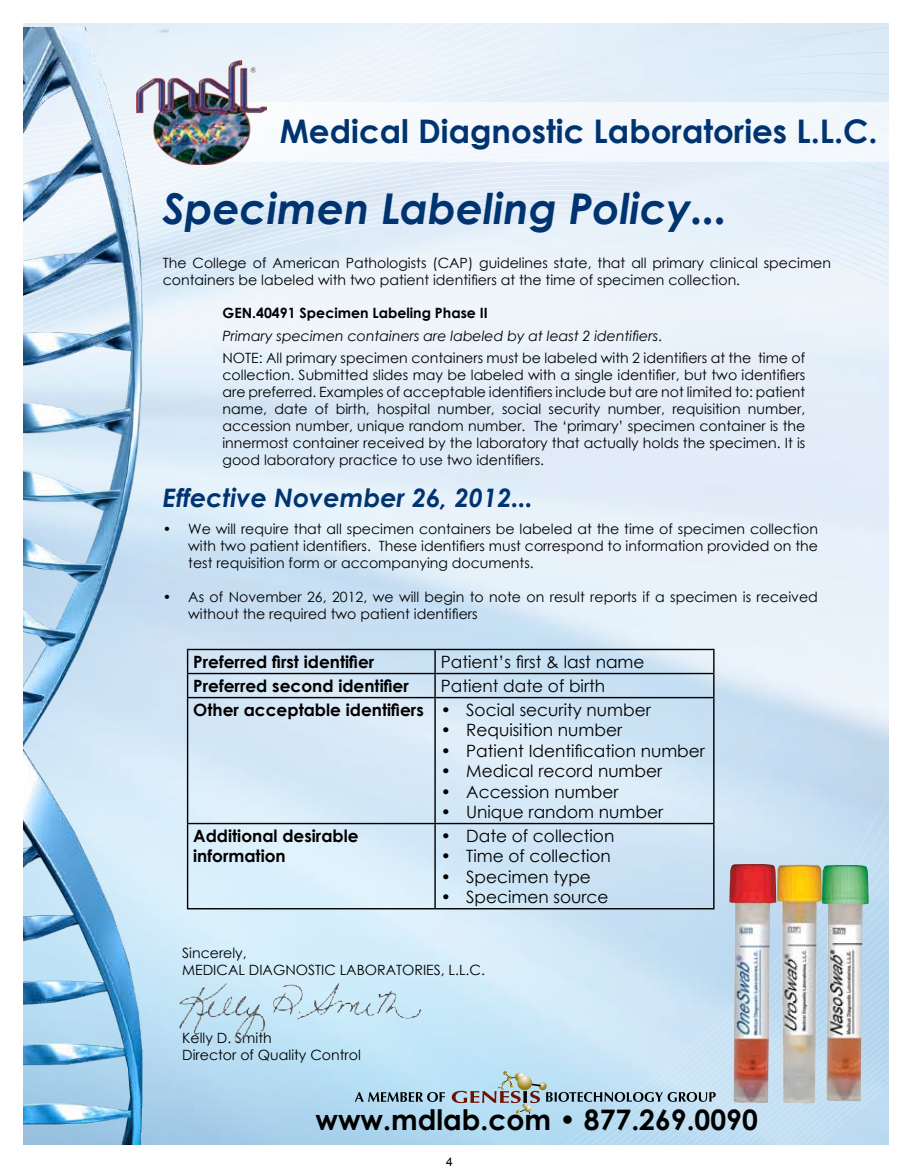
<style>
.page{position:relative;width:904px;height:1176px;background:#fff}
.page>*{position:absolute;margin:0;border:0;box-sizing:border-box;transform-origin:0 0}
.t1{font:italic 700 42.45px "Century Gothic";color:#003470}
.t2{font:700 32.55px "Century Gothic";color:#003470}
.t3{font:700 28.35px "Century Gothic";color:#000}
.t4{font:italic 700 25.5px "Century Gothic";color:#003470}
.t5{font:16.95px/24px "Century Gothic";color:#000}
.t6{font:700 16.95px/20.4px "Century Gothic";color:#000}
.t7{font:14.1px/17px "Century Gothic";color:#000}
.t8{font:12px "Arial";color:#000}
.s1{font-weight:700}
.s2{font-style:italic}
</style>
<div class="page">
<hr style="left:903px;top:55px;width:1px;height:31px;background:#c0c9e6">
<img style="left:168px;top:343px;width:720px;height:801px">
<svg style="left:168px;top:27px;width:720px;height:25px;background:#e4eff9"></svg>
<svg style="left:168px;top:52px;width:720px;height:21px;background:#e5f0f9"></svg>
<svg style="left:267px;top:73px;width:621px;height:15px;background:#e5f0f9"></svg>
<svg style="left:267px;top:88px;width:621px;height:13px"></svg>
<svg style="left:168px;top:163px;width:720px;height:6px;background:#e4edf8"></svg>
<svg style="left:168px;top:169px;width:720px;height:5px;background:#e4eef8"></svg>
<svg style="left:168px;top:174px;width:720px;height:6px;background:#e4eef8"></svg>
<svg style="left:168px;top:180px;width:720px;height:5px;background:#e4eef8"></svg>
<svg style="left:168px;top:185px;width:720px;height:5px;background:#e4eef8"></svg>
<svg style="left:168px;top:190px;width:720px;height:5px;background:#e4eef8"></svg>
<svg style="left:168px;top:195px;width:720px;height:5px;background:#e3eef8"></svg>
<svg style="left:168px;top:200px;width:720px;height:5px;background:#e3eef8"></svg>
<svg style="left:168px;top:205px;width:720px;height:5px;background:#e3eef8"></svg>
<svg style="left:168px;top:210px;width:720px;height:133px"></svg>
<svg style="left:514px;top:782px;width:374px;height:192px;background:#d0e4f4"></svg>
<svg style="left:517px;top:794px;width:371px;height:180px;background:#d0e4f4"></svg>
<svg style="left:520px;top:806px;width:368px;height:168px;background:#d0e5f5"></svg>
<svg style="left:523px;top:816px;width:365px;height:158px;background:#cbdfef"></svg>
<svg style="left:526px;top:826px;width:362px;height:148px;background:#cee4f4"></svg>
<svg style="left:529px;top:836px;width:359px;height:138px;background:#cde3f5"></svg>
<svg style="left:532px;top:845px;width:356px;height:129px;background:#cce2f4"></svg>
<div style="left:535px;top:853px;width:353px;height:121px;background:#cce3f5"></div>
<svg style="left:538px;top:861px;width:350px;height:113px;background:#c5dff2"></svg>
<img style="left:24px;top:27px;width:144px;height:1117px">
<div style="left:195px;top:103px;width:693px;height:59px;background:#f4f8fc"></div>
<img style="left:137px;top:60px;width:130px;height:104px">
<img style="left:729px;top:864px;width:42px;height:110px">
<img style="left:771px;top:861px;width:54px;height:113px">
<img style="left:821px;top:865px;width:47px;height:109px">
<svg style="left:451px;top:974px;width:437px;height:170px;background:#c0d3e1"></svg>
<svg style="left:354px;top:1092px;width:91px;height:10px"></svg>
<hr style="left:187px;top:649px;width:248px;height:1px;background:#000">
<hr style="left:435px;top:649px;width:279px;height:1px;background:#000">
<hr style="left:187px;top:673px;width:248px;height:1px;background:#000">
<svg style="left:187px;top:650px;width:1px;height:47px"></svg>
<hr style="left:435px;top:673px;width:279px;height:1px;background:#000">
<svg style="left:434px;top:650px;width:1px;height:47px"></svg>
<svg style="left:713px;top:650px;width:1px;height:47px"></svg>
<hr style="left:187px;top:697px;width:248px;height:1px;background:#000">
<hr style="left:187px;top:698px;width:1px;height:125px;background:#000">
<hr style="left:435px;top:697px;width:279px;height:1px;background:#000">
<hr style="left:434px;top:698px;width:1px;height:125px;background:#000">
<hr style="left:713px;top:698px;width:1px;height:125px;background:#000">
<hr style="left:187px;top:823px;width:248px;height:1px;background:#000">
<hr style="left:187px;top:824px;width:1px;height:84px;background:#000">
<hr style="left:435px;top:823px;width:279px;height:1px;background:#000">
<hr style="left:434px;top:824px;width:1px;height:84px;background:#000">
<hr style="left:713px;top:824px;width:1px;height:84px;background:#000">
<hr style="left:187px;top:908px;width:248px;height:1px;background:#000">
<hr style="left:435px;top:908px;width:279px;height:1px;background:#000">
<img style="left:170px;top:972px;width:260px;height:69px">
<h2 class="t2" style="left:280px;top:106px;width:599px">Medical Diagnostic Laboratories L.L.C.</h2>
<h1 class="t1" style="left:163px;top:177px;width:566px">Specimen Labeling Policy...</h1>
<p class="t7" style="left:163px;top:254px;width:669px">The College of American Pathologists (CAP) guidelines state, that all primary clinical specimen containers be labeled with two patient identifiers at the time of specimen collection.</p>
<p class="t7" style="left:222px;top:301px;width:584px;line-height:22.6px"><span class="s1">GEN.40491 Specimen Labeling Phase II<br></span><span class="s2">Primary specimen containers are labeled by at least 2 identifiers</span>.<br>NOTE: All primary specimen containers must be labeled with 2 identifiers at the time of</p>
<p class="t7" style="left:222px;top:367px;width:584px;text-align:justify">collection. Submitted slides may be labeled with a single identifier, but two identifiers are preferred. Examples of acceptable identifiers include but are not limited to: patient name, date of birth, hospital number, social security number, requisition number, accession number, unique random number. The ‘primary’ specimen container is the innermost container received by the laboratory that actually holds the specimen. It is good laboratory practice to use two identifiers.</p>
<h3 class="t4" style="left:163px;top:478px;width:371px">Effective November 26, 2012...</h3>
<p class="t7" style="left:188px;top:520px;width:631px;text-align:justify;text-indent:-25px">• We will require that all specimen containers be labeled at the time of specimen collection with two patient identifiers. These identifiers must correspond to information provided on the test requisition form or accompanying documents.</p>
<p class="t7" style="left:188px;top:588px;width:631px;text-indent:-25px">• As of November 26, 2012, we will begin to note on result reports if a specimen is received without the required two patient identifiers</p>
<p class="t6" style="left:193px;top:651px;width:182px">Preferred first identifier</p>
<p class="t5" style="left:440px;top:649px;width:205px">Patient’s first &amp; last name</p>
<p class="t6" style="left:193px;top:675px;width:217px">Preferred second identifier</p>
<p class="t5" style="left:193px;top:673px;width:459px;text-indent:247px">Patient date of birth<br><span class="s1">Other acceptable identifiers</span> • Social security number</p>
<p class="t5" style="left:440px;top:718px;width:183px">• Requisition number</p>
<p class="t5" style="left:440px;top:738px;width:266px">• Patient Identification number</p>
<p class="t5" style="left:440px;top:759px;width:223px">• Medical record number</p>
<p class="t5" style="left:440px;top:779px;width:179px">• Accession number</p>
<p class="t5" style="left:440px;top:799px;width:224px">• Unique random number</p>
<p class="t6" style="left:193px;top:825px;width:167px">Additional desirable information</p>
<p class="t5" style="left:440px;top:823px;width:175px">• Date of collection</p>
<p class="t5" style="left:440px;top:844px;width:172px">• Time of collection</p>
<p class="t5" style="left:440px;top:864px;width:152px">• Specimen type</p>
<p class="t5" style="left:440px;top:884px;width:169px">• Specimen source</p>
<p class="t7" style="left:182px;top:944px;width:304px">Sincerely,<br>MEDICAL DIAGNOSTIC LABORATORIES, L.L.C.</p>
<p class="t7" style="left:182px;top:1029px;width:180px">Kelly D. Smith<br>Director of Quality Control</p>
<h3 class="t3" style="left:315px;top:1098px;width:444px">www.mdlab.com • 877.269.0090</h3>
<p class="t8" style="left:446px;top:1154px;width:8px">4</p>
</div>
